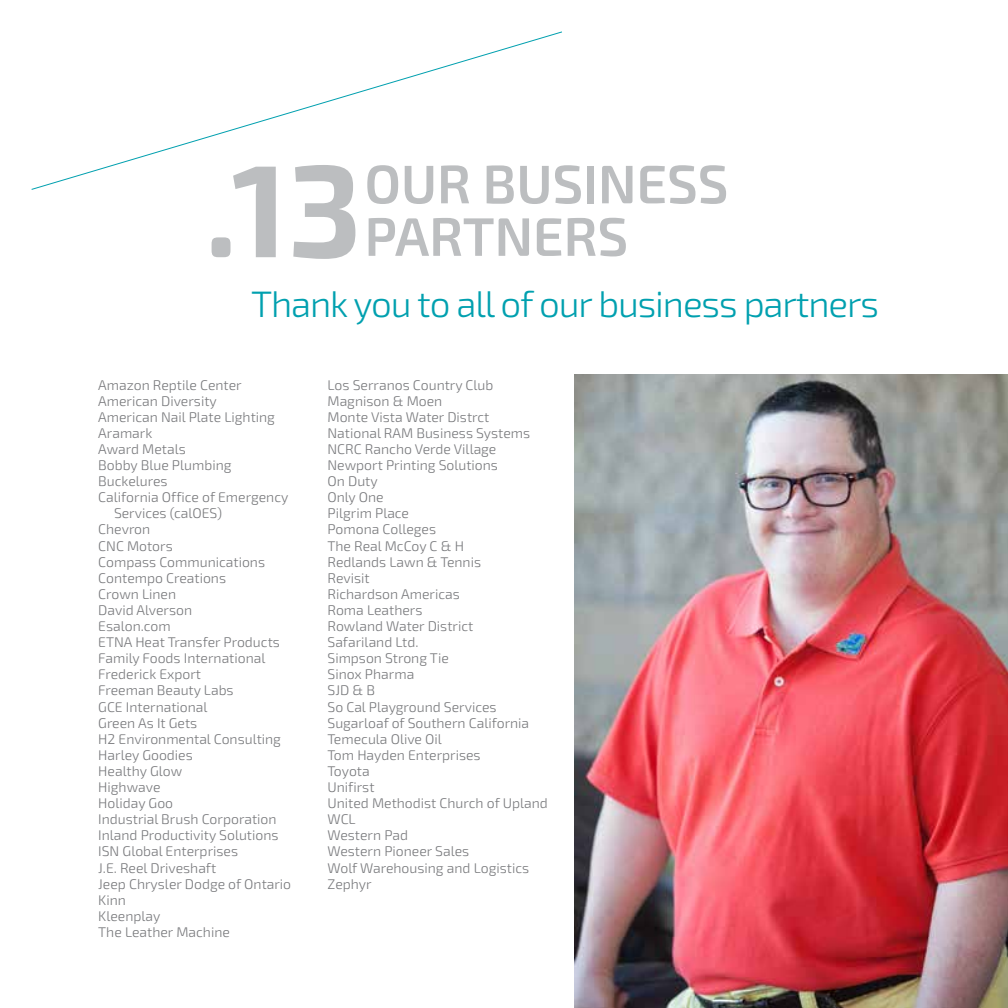
<style>
.page{position:relative;width:1008px;height:1008px;background:#fff}
.page>*{position:absolute;margin:0;border:0;box-sizing:border-box;transform-origin:0 0}
.t1{font:700 131.25px "Exo 2";color:#bcbec0}
.t2{font:600 54.25px "Exo 2";letter-spacing:-.005em;color:#bcbec0}
.t3{font:300 36.75px "Exo 2";letter-spacing:-.03em;color:#00a0af}
.t4{font:300 14px/16.1px "Exo 2";color:#77787b}
</style>
<div class="page">
<svg style="left:31px;top:31px;width:531px;height:159px"></svg>
<img style="left:575px;top:374px;width:433px;height:634px">
<h1 class="t1" style="left:205px;top:133px;width:159px">.13</h1>
<h2 class="t2" style="left:364px;top:152px;width:366px">OUR BUSINESS</h2>
<h2 class="t2" style="left:364px;top:205px;width:265px">PARTNERS</h2>
<h3 class="t3" style="left:251px;top:282px;width:629px">Thank you to all of our business partners</h3>
<p class="t4" style="left:98px;top:377px;width:145px">Amazon Reptile Center</p>
<p class="t4" style="left:98px;top:393px;width:120px">American Diversity</p>
<p class="t4" style="left:98px;top:409px;width:178px">American Nail Plate Lighting</p>
<p class="t4" style="left:98px;top:425px;width:56px">Aramark</p>
<p class="t4" style="left:98px;top:441px;width:89px">Award Metals</p>
<p class="t4" style="left:98px;top:457px;width:135px">Bobby Blue Plumbing</p>
<p class="t4" style="left:98px;top:473px;width:71px">Buckelures</p>
<p class="t4" style="left:98px;top:490px;width:192px">California Office of Emergency</p>
<p class="t4" style="left:114px;top:506px;width:110px">Services (calOES)</p>
<p class="t4" style="left:98px;top:522px;width:54px">Chevron</p>
<p class="t4" style="left:98px;top:538px;width:76px">CNC Motors</p>
<p class="t4" style="left:98px;top:554px;width:168px">Compass Communications</p>
<p class="t4" style="left:98px;top:570px;width:129px">Contempo Creations</p>
<p class="t4" style="left:98px;top:586px;width:79px">Crown Linen</p>
<p class="t4" style="left:98px;top:602px;width:95px">David Alverson</p>
<p class="t4" style="left:98px;top:618px;width:74px">Esalon.com</p>
<p class="t4" style="left:98px;top:634px;width:183px">ETNA Heat Transfer Products</p>
<p class="t4" style="left:98px;top:651px;width:169px">Family Foods International</p>
<p class="t4" style="left:98px;top:667px;width:104px">Frederick Export</p>
<p class="t4" style="left:98px;top:683px;width:137px">Freeman Beauty Labs</p>
<p class="t4" style="left:98px;top:699px;width:111px">GCE International</p>
<p class="t4" style="left:98px;top:715px;width:101px">Green As It Gets</p>
<p class="t4" style="left:98px;top:731px;width:184px">H2 Environmental Consulting</p>
<p class="t4" style="left:98px;top:747px;width:96px">Harley Goodies</p>
<p class="t4" style="left:98px;top:763px;width:85px">Healthy Glow</p>
<p class="t4" style="left:98px;top:779px;width:64px">Highwave</p>
<p class="t4" style="left:98px;top:795px;width:76px">Holiday Goo</p>
<p class="t4" style="left:98px;top:812px;width:180px">Industrial Brush Corporation</p>
<p class="t4" style="left:98px;top:828px;width:182px">Inland Productivity Solutions</p>
<p class="t4" style="left:98px;top:844px;width:141px">ISN Global Enterprises</p>
<p class="t4" style="left:98px;top:860px;width:120px">J.E. Reel Driveshaft</p>
<p class="t4" style="left:98px;top:876px;width:194px">Jeep Chrysler Dodge of Ontario</p>
<p class="t4" style="left:98px;top:892px;width:29px">Kinn</p>
<p class="t4" style="left:98px;top:908px;width:64px">Kleenplay</p>
<p class="t4" style="left:98px;top:924px;width:133px">The Leather Machine</p>
<p class="t4" style="left:328px;top:377px;width:222px">Los Serranos Country Club<br>Magnison &amp; Moen<br>Monte Vista Water Distrct<br>National RAM Business Systems<br>NCRC Rancho Verde Village<br>Newport Printing Solutions<br>On Duty<br>Only One<br>Pilgrim Place<br>Pomona Colleges<br>The Real McCoy C &amp; H<br>Redlands Lawn &amp; Tennis<br>Revisit<br>Richardson Americas<br>Roma Leathers<br>Rowland Water District<br>Safariland Ltd.<br>Simpson Strong Tie<br>Sinox Pharma<br>SJD &amp; B<br>So Cal Playground Services<br>Sugarloaf of Southern California<br>Temecula Olive Oil<br>Tom Hayden Enterprises<br>Toyota<br>Unifirst<br>United Methodist Church of Upland<br>WCL<br>Western Pad<br>Western Pioneer Sales<br>Wolf Warehousing and Logistics<br>Zephyr</p>
</div>
